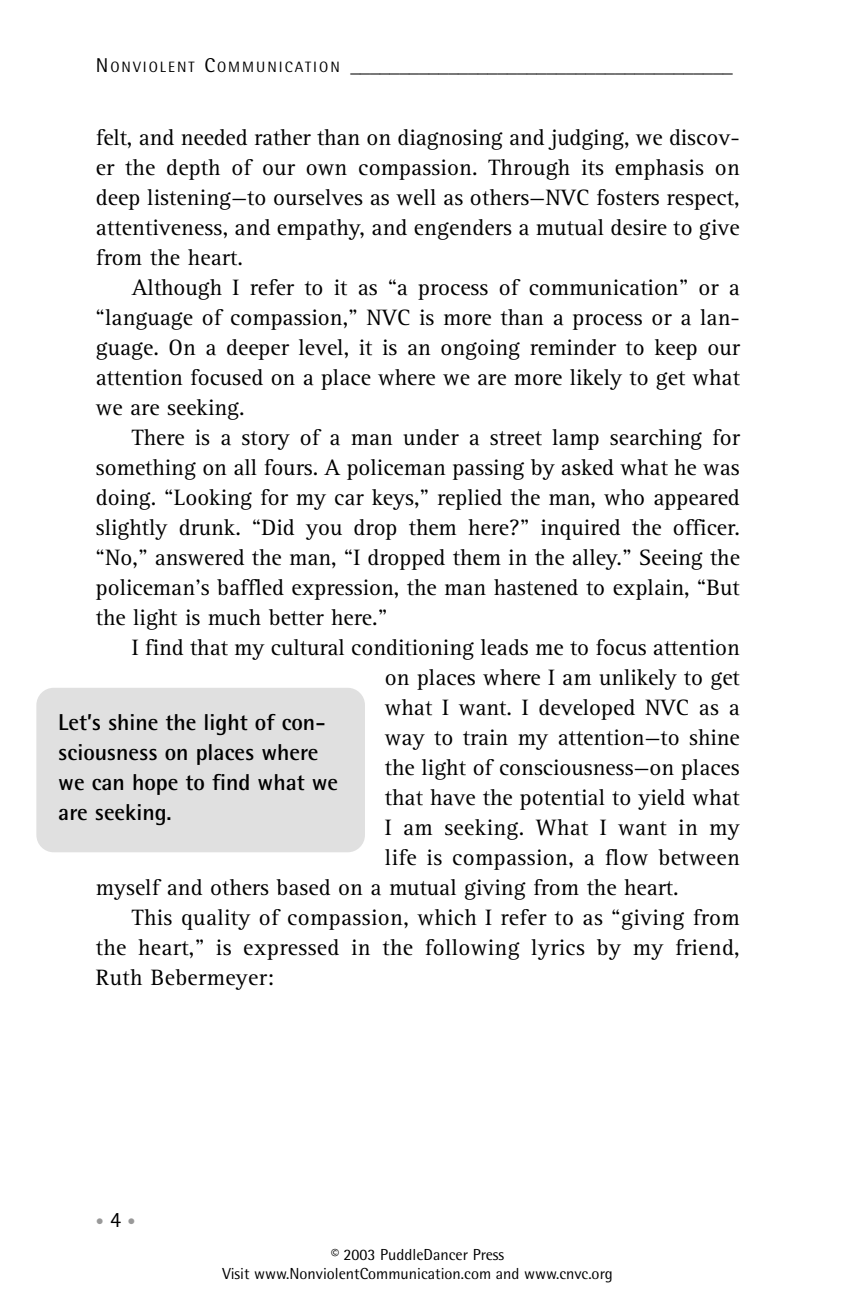
<style>
.page{position:relative;width:864px;height:1296px;background:#fff}
.page>*{position:absolute;margin:0;border:0;box-sizing:border-box;transform-origin:0 0}
.t1{font:23px/30px "Rotis Serif";color:#000;text-align:justify}
.t2{font:700 23px/30px "Rotis Semi Sans";color:#000}
.t3{font:20px "Rotis Semi Sans";color:#000}
.t4{font:16px/19.2px "Rotis Semi Sans";color:#000;text-align:center}
.t5{font:16px "Rotis Semi Sans";color:#999}
.s1{font-size:15px}
.s2{font-size:22px;color:#000}
</style>
<div class="page">
<div style="left:36px;top:688px;width:329px;height:164px;background:#e0e0e0;border-radius:17px"></div>
<p class="t3" style="left:96px;top:58px;width:638px">N<span class="s1">ONVIOLENT</span> C<span class="s1">OMMUNICATION</span> _______________________________________</p>
<p class="t1" style="left:96px;top:124px;width:646px">felt, and needed rather than on diagnosing and judging, we discov&shy;er the depth of our own compassion. Through its emphasis on deep listening—to ourselves as well as others—NVC fosters respect, attentiveness, and empathy, and engenders a mutual desire to give from the heart.</p>
<p class="t1" style="left:96px;top:274px;width:646px;text-indent:36px">Although I refer to it as “a process of communication” or a “language of compassion,” NVC is more than a process or a lan&shy;guage. On a deeper level, it is an ongoing reminder to keep our attention focused on a place where we are more likely to get what we are seeking.</p>
<p class="t1" style="left:96px;top:424px;width:646px;text-indent:36px">There is a story of a man under a street lamp searching for something on all fours. A policeman passing by asked what he was doing. “Looking for my car keys,” replied the man, who appeared slightly drunk. “Did you drop them here?” inquired the officer. “No,” answered the man, “I dropped them in the alley.” Seeing the policeman’s baffled expression, the man hastened to explain, “But the light is much better here.”</p>
<p class="t1" style="left:132px;top:634px;width:610px">I find that my cultural conditioning leads me to focus attention</p>
<p class="t1" style="left:385px;top:664px;width:356px">on places where I am unlikely to get</p>
<p class="t1" style="left:385px;top:694px;width:356px">what I want. I developed NVC as a</p>
<p class="t1" style="left:385px;top:724px;width:356px">way to train my attention—to shine</p>
<p class="t1" style="left:385px;top:754px;width:356px">the light of consciousness—on places</p>
<p class="t1" style="left:385px;top:784px;width:356px">that have the potential to yield what</p>
<p class="t1" style="left:385px;top:814px;width:356px">I am seeking. What I want in my</p>
<p class="t1" style="left:385px;top:844px;width:356px">life is compassion, a flow between</p>
<p class="t1" style="left:96px;top:874px;width:584px">myself and others based on a mutual giving from the heart.</p>
<p class="t1" style="left:132px;top:904px;width:609px">This quality of compassion, which I refer to as “giving from</p>
<p class="t1" style="left:96px;top:934px;width:645px">the heart,” is expressed in the following lyrics by my friend,</p>
<p class="t1" style="left:96px;top:964px;width:180px">Ruth Bebermeyer:</p>
<p class="t2" style="left:58px;top:709px;width:282px">Let’s shine the light of con&shy;sciousness on places where we can hope to find what we are seeking.</p>
<p class="t5" style="left:96px;top:1216px;width:41px">•<span class="s2">4</span>•</p>
<p class="t4" style="left:223px;top:1246px;width:392px">© 2003 PuddleDancer Press<br>Visit www.NonviolentCommunication.com and www.cnvc.org</p>
</div>
